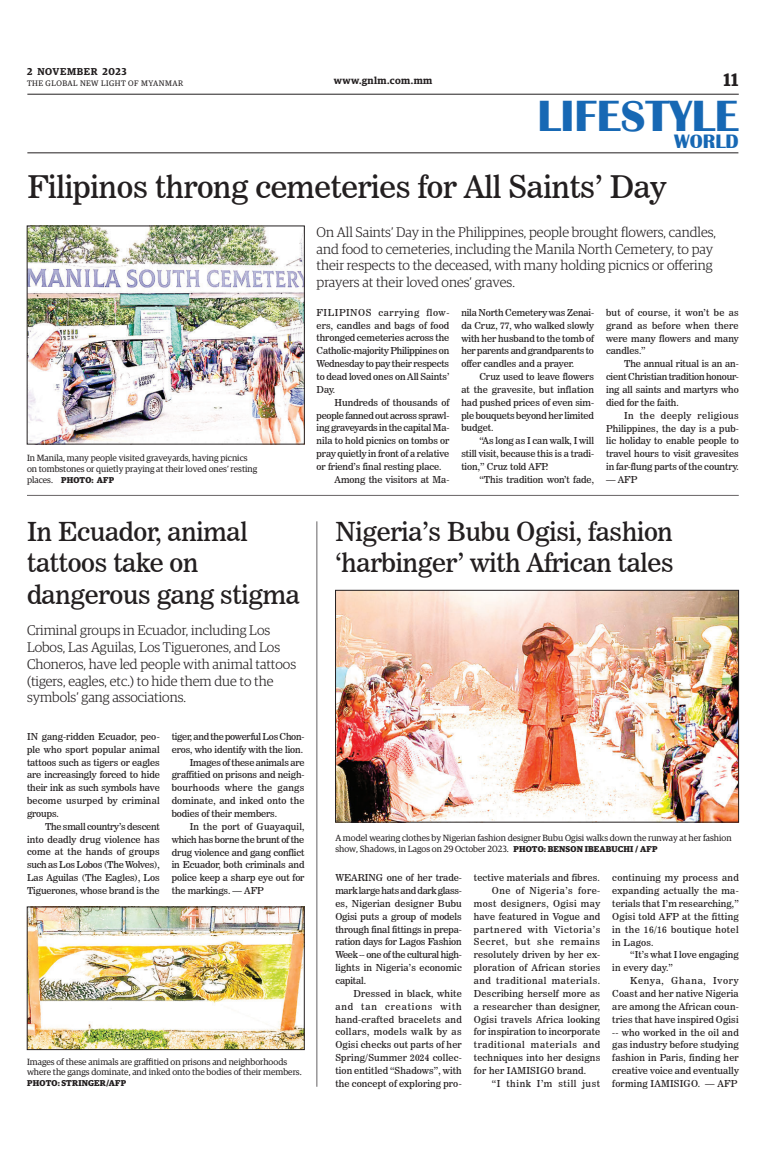
<style>
.page{position:relative;width:773px;height:1152px;background:#fff}
.page>*{position:absolute;margin:0;border:0;box-sizing:border-box;transform-origin:0 0}
.t1{font:700 45px "Britannic";color:#1768b4}
._2_Clm_Head{font:31px "News 706 BT Roman C";letter-spacing:-.01em;color:#231f20}
._2_Clm_Head-2{font:26px/31.2px "News 706 BT Roman C";letter-spacing:-.01em;color:#231f20}
.t2{font:700 20px "Britannic";color:#1768b4}
.t3{font:600 18px "Guardian Egyp";color:#231f20}
.t4{font:300 14px/16.8px "Guardian Egyp";color:#231f20}
.t5{font:600 10px "Guardian Egyp";letter-spacing:.05em;color:#231f20}
._2nd_Body{font:9.5px/12.9px "News 706 BT Roman C";letter-spacing:-.005em;color:#231f20;text-align:justify}
.Normal_Para{font:9.5px/12.9px "News 706 BT Roman C";letter-spacing:-.01em;color:#231f20;text-align:justify}
._2nd_Body-2{font:9.5px "News 706 BT Roman C";letter-spacing:.02em;color:#231f20}
._2nd_Body-3{font:9.5px "News 706 BT Roman C";letter-spacing:.06em;color:#231f20}
.t6{font:9px/10.8px "Guardian Egyp";color:#231f20}
.t7{font:700 8.5px "Guardian Egyp";letter-spacing:.02em;color:#231f20}
.t8{font:8px "Guardian Egyp";letter-spacing:.06em;color:#231f20}
.s1{font-weight:400;font-size:9px}
.s2{font-weight:700;font-size:8.5px}
</style>
<div class="page">
<hr style="left:27px;top:94px;width:711px;height:1px;background:#231f20">
<hr style="left:27px;top:153px;width:711px;height:1px;background:#231f20">
<img style="left:29px;top:228px;width:273px;height:214px">
<hr style="left:27px;top:495px;width:711px;height:1px;background:#231f20">
<img style="left:337px;top:592px;width:399px;height:228px">
<div style="left:335px;top:590px;width:403px;height:232px;border:1px solid #231f20"></div>
<img style="left:29px;top:909px;width:273px;height:139px">
<div style="left:27px;top:907px;width:277px;height:143px;border:1px solid #231f20"></div>
<hr style="left:316px;top:521px;width:1px;height:566px;background:#231f20">
<p class="t5" style="left:27px;top:64px;width:101px">2 NOVEMBER 2023</p>
<p class="t8" style="left:27px;top:78px;width:158px">THE GLOBAL NEW LIGHT OF MYANMAR</p>
<p class="t5" style="left:334px;top:73px;width:100px">www.gnlm.com.mm</p>
<h3 class="t3" style="left:723px;top:67px;width:16px">11</h3>
<h1 class="t1" style="left:537px;top:91px;width:203px">LIFESTYLE</h1>
<h3 class="t2" style="left:674px;top:130px;width:66px">WORLD</h3>
<p class="_2_Clm_Head" style="left:27px;top:168px;width:640px">Filipinos throng cemeteries for All Saints’ Day</p>
<p class="t6" style="left:27px;top:452px;width:232px">In Manila, many people visited graveyards, having picnics on tombstones or quietly praying at their loved ones’ resting</p>
<p class="t7" style="left:27px;top:473px;width:89px"><span class="s1">places.</span> PHOTO: AFP</p>
<p class="_2_Clm_Head-2" style="left:27px;top:516px;width:274px">In Ecuador, animal tattoos take on dangerous gang stigma</p>
<p class="t4" style="left:27px;top:621px;width:270px">Criminal groups in Ecuador, including Los Lobos, Las Aguilas, Los Tiguerones, and Los Choneros, have led people with animal tattoos (tigers, eagles, etc.) to hide them due to the symbols’ gang associations.</p>
<p class="Normal_Para" style="left:27px;top:730px;width:134px">IN gang-ridden Ecuador, peo&shy;ple who sport popular animal tattoos such as tigers or eagles are increasingly forced to hide their ink as such symbols have become usurped by criminal groups.</p>
<p class="_2nd_Body" style="left:27px;top:820px;width:134px;text-indent:18px">The small country’s descent into deadly drug violence has come at the hands of groups such as Los Lobos (The Wolves), Las Aguilas (The Eagles), Los Tiguerones, whose brand is the</p>
<p class="_2nd_Body" style="left:172px;top:730px;width:134px">tiger, and the powerful Los Chon&shy;eros, who identify with the lion.</p>
<p class="_2nd_Body" style="left:172px;top:756px;width:134px;text-indent:18px">Images of these animals are graffitied on prisons and neigh&shy;bourhoods where the gangs dominate, and inked onto the bodies of their members.</p>
<p class="_2nd_Body" style="left:172px;top:820px;width:134px;text-indent:18px">In the port of Guayaquil, which has borne the brunt of the drug violence and gang conflict in Ecuador, both criminals and police keep a sharp eye out for the markings. — AFP</p>
<p class="t6" style="left:27px;top:1056px;width:276px">Images of these animals are graffitied on prisons and neighborhoods where the gangs dominate, and inked onto the bodies of their members.</p>
<p class="t7" style="left:27px;top:1076px;width:101px">PHOTO: STRINGER/AFP</p>
<p class="t4" style="left:316px;top:223px;width:401px">On All Saints’ Day in the Philippines, people brought flowers, candles, and food to cemeteries, including the Manila North Cemetery, to pay their respects to the deceased, with many holding picnics or offering prayers at their loved ones’ graves.</p>
<p class="Normal_Para" style="left:316px;top:306px;width:134px">FILIPINOS carrying flow&shy;ers, candles and bags of food thronged cemeteries across the Catholic-majority Philippines on Wednesday to pay their respects to dead loved ones on All Saints’ Day.</p>
<p class="_2nd_Body" style="left:316px;top:396px;width:134px;text-indent:18px">Hundreds of thousands of people fanned out across sprawl&shy;ing graveyards in the capital Ma&shy;nila to hold picnics on tombs or pray quietly in front of a relative or friend’s final resting place.</p>
<p class="_2nd_Body" style="left:334px;top:473px;width:116px">Among the visitors at Ma-</p>
<p class="_2nd_Body" style="left:461px;top:306px;width:134px">nila North Cemetery was Zenai&shy;da Cruz, 77, who walked slowly with her husband to the tomb of her parents and grandparents to offer candles and a prayer.</p>
<p class="_2nd_Body" style="left:461px;top:370px;width:134px;text-indent:18px">Cruz used to leave flowers at the gravesite, but inflation had pushed prices of even sim&shy;ple bouquets beyond her limited budget.</p>
<p class="_2nd_Body" style="left:461px;top:434px;width:134px;text-indent:18px">“As long as I can walk, I will still visit, because this is a tradi&shy;tion,” Cruz told AFP.</p>
<p class="_2nd_Body" style="left:479px;top:473px;width:116px">“This tradition won’t fade,</p>
<p class="_2nd_Body" style="left:606px;top:306px;width:134px">but of course, it won’t be as grand as before when there were many flowers and many candles.”</p>
<p class="_2nd_Body" style="left:606px;top:357px;width:134px;text-indent:18px">The annual ritual is an an&shy;cient Christian tradition honour&shy;ing all saints and martyrs who died for the faith.</p>
<p class="_2nd_Body" style="left:606px;top:409px;width:134px;text-indent:18px">In the deeply religious Philippines, the day is a pub&shy;lic holiday to enable people to travel hours to visit gravesites in far-flung parts of the country.</p>
<p class="_2nd_Body" style="left:606px;top:473px;width:33px">— AFP</p>
<p class="_2_Clm_Head-2" style="left:335px;top:516px;width:340px">Nigeria’s Bubu Ogisi, fashion ‘harbinger’ with African tales</p>
<p class="t6" style="left:335px;top:832px;width:398px">A model wearing clothes by Nigerian fashion designer Bubu Ogisi walks down the runway at her fashion show, Shadows, in Lagos on 29 October 2023. <span class="s2">PHOTO: BENSON IBEABUCHI / AFP</span></p>
<p class="Normal_Para" style="left:335px;top:871px;width:128px">WEARING one of her trade&shy;mark large hats and dark glass&shy;es, Nigerian designer Bubu Ogisi puts a group of models through final fittings in prepa&shy;ration days for Lagos Fashion Week -- one of the cultural high&shy;lights in Nigeria’s economic capital.</p>
<p class="_2nd_Body" style="left:335px;top:987px;width:128px;text-indent:18px">Dressed in black, white and tan creations with hand-crafted bracelets and collars, models walk by as Ogisi checks out parts of her Spring/Summer 2024 collec&shy;tion entitled “Shadows”, with the concept of exploring pro-</p>
<p class="_2nd_Body-2" style="left:474px;top:872px;width:128px">tective materials and fibres.</p>
<p class="_2nd_Body" style="left:474px;top:884px;width:128px;text-indent:18px">One of Nigeria’s fore&shy;most designers, Ogisi may have featured in Vogue and partnered with Victoria’s Secret, but she remains resolutely driven by her ex&shy;ploration of African stories and traditional materials.<br>Describing herself more as a researcher than designer, Ogisi travels Africa looking for inspiration to incorporate traditional materials and techniques into her designs for her IAMISIGO brand.</p>
<p class="_2nd_Body-3" style="left:492px;top:1078px;width:110px">“I think I’m still just</p>
<p class="_2nd_Body" style="left:612px;top:871px;width:128px">continuing my process and expanding actually the ma&shy;terials that I’m researching,” Ogisi told AFP at the fitting in the 16/16 boutique hotel in Lagos.</p>
<p class="_2nd_Body" style="left:612px;top:949px;width:128px;text-indent:18px">“It’s what I love engaging in every day.”</p>
<p class="_2nd_Body" style="left:612px;top:974px;width:128px;text-indent:18px">Kenya, Ghana, Ivory Coast and her native Nigeria are among the African coun&shy;tries that have inspired Ogisi -- who worked in the oil and gas industry before studying fashion in Paris, finding her creative voice and eventually forming IAMISIGO. — AFP</p>
</div>
